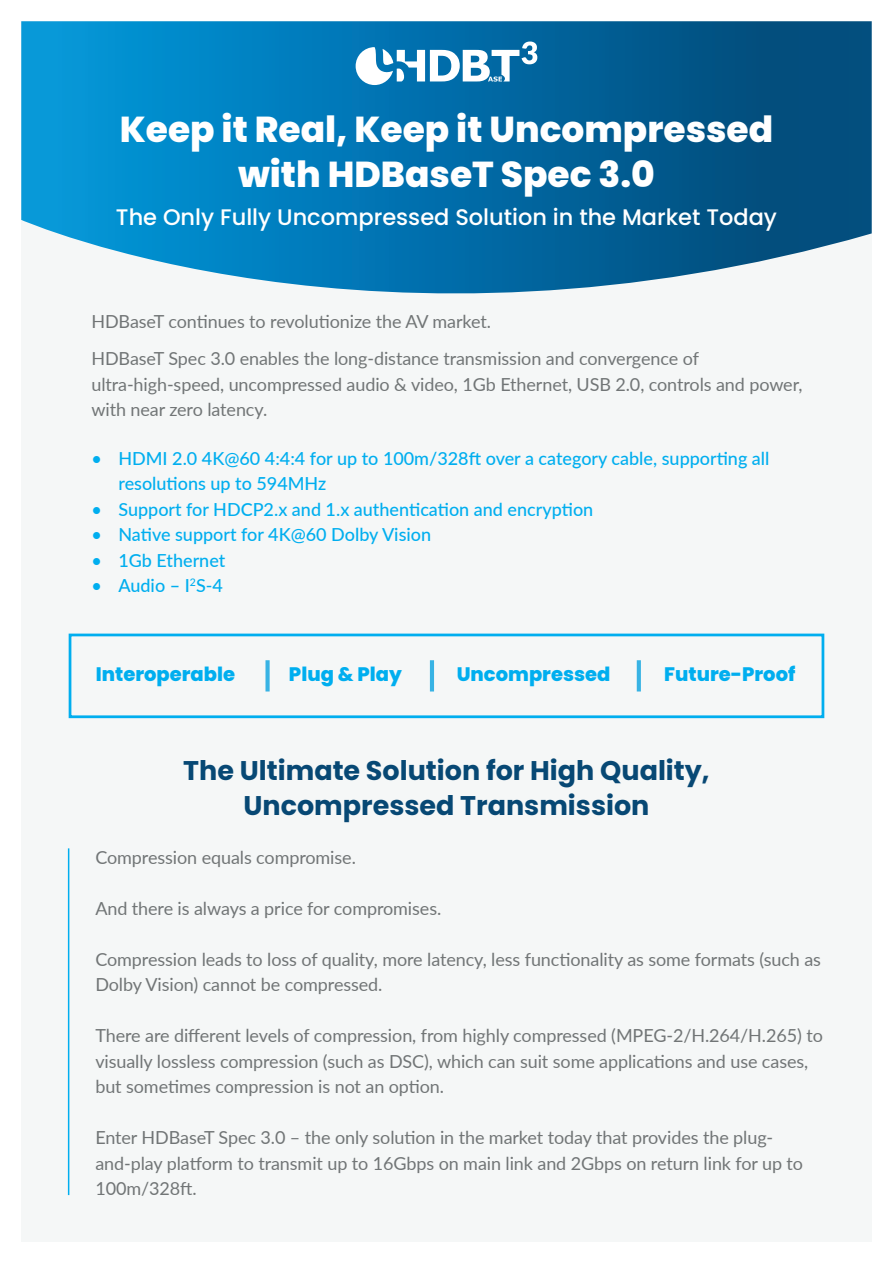
<style>
.page{position:relative;width:893px;height:1263px;background:#fff}
.page>*{position:absolute;margin:0;border:0;box-sizing:border-box;transform-origin:0 0}
.t1{font:800 36px/45px "Poppins";color:#fff;text-align:center}
.t2{font:700 27px/34.5px "Poppins";color:#074874;text-align:center}
.t3{font:500 22.5px "Poppins";color:#fff}
.t4{font:800 19.5px "Poppins";color:#00aeef}
.t5{font:18px/25.5px "Lato";letter-spacing:-.005em;color:#717576}
.t6{font:500 18px/25.5px "Lato";color:#00aeef}
</style>
<div class="page">
<div style="left:21px;top:21px;width:851px;height:1221px;background:#f5f7f7"></div>
<svg style="left:21px;top:21px;width:851px;height:273px;background:#167aaf"></svg>
<div style="left:265px;top:660px;width:5px;height:31px;background:#38b3e4"></div>
<hr style="left:430px;top:660px;width:4px;height:31px;background:#38b3e4">
<svg style="left:637px;top:660px;width:4px;height:31px"></svg>
<div style="left:69px;top:634px;width:755px;height:84px;border:3px solid #00aeef"></div>
<hr style="left:68px;top:848px;width:1px;height:347px;background:#00aeef">
<svg style="left:356px;top:42px;width:181px;height:43px"></svg>
<h1 class="t1" style="left:120px;top:107px;width:655px">Keep it Real, Keep it Uncompressed with HDBaseT Spec 3.0</h1>
<p class="t3" style="left:116px;top:204px;width:662px">The Only Fully Uncompressed Solution in the Market Today</p>
<p class="t5" style="left:91px;top:302px;width:609px;line-height:37.5px">HDBaseT continues to revolutionize the AV market.<br>HDBaseT Spec 3.0 enables the long-distance transmission and convergence of</p>
<p class="t5" style="left:91px;top:371px;width:713px">ultra-high-speed, uncompressed audio &amp; video 1, Gb Ethernet, USB 2.0, controls and power, with near zero latency.</p>
<p class="t6" style="left:118px;top:445px;width:653px">HDMI 2.0 K4 @60 4:4:4 for up to 100m/328ft over a category cable, supporting all</p>
<p class="t6" style="left:91px;top:445px;width:12px">•</p>
<p class="t6" style="left:91px;top:496px;width:12px">•</p>
<p class="t6" style="left:118px;top:470px;width:476px">resolutions up to 594MHz<br>Support for HDCP2.x and 1.x authentication and encryption</p>
<p class="t6" style="left:91px;top:521px;width:12px">•</p>
<p class="t6" style="left:118px;top:521px;width:314px">Native support for K4 @60 Dolby Vision</p>
<p class="t6" style="left:91px;top:547px;width:12px">•</p>
<p class="t6" style="left:118px;top:547px;width:108px">1Gb Ethernet</p>
<p class="t6" style="left:91px;top:572px;width:12px">•</p>
<p class="t6" style="left:118px;top:572px;width:106px">Audio – S<sup>2</sup> I -4</p>
<p class="t4" style="left:96px;top:662px;width:141px">Interoperable</p>
<p class="t4" style="left:289px;top:662px;width:114px">Plug &amp; Play</p>
<p class="t4" style="left:457px;top:662px;width:155px">Uncompressed</p>
<p class="t4" style="left:664px;top:662px;width:133px">Future-Proof</p>
<h2 class="t2" style="left:183px;top:754px;width:528px">The Ultimate Solution for High Quality,<br>Uncompressed Transmission</h2>
<p class="t5" style="left:95px;top:843px;width:262px">Compression equals compromise.</p>
<p class="t5" style="left:95px;top:894px;width:347px">And there is always a price for compromises.</p>
<p class="t5" style="left:95px;top:945px;width:727px">Compression leads to loss of quality, more latency, less functionality as some formats (such as<br>Dolby Vision) cannot be compressed.</p>
<p class="t5" style="left:95px;top:1022px;width:729px">There are different levels of compression, from highly compressed (MPEG-2/H.264/H.265) to visually lossless compression (such as DSC ,) which can suit some applications and use cases, but sometimes compression is not an option.</p>
<p class="t5" style="left:95px;top:1124px;width:679px">Enter HDBaseT Spec 3.0 – the only solution in the market today that provides the plug-</p>
<p class="t5" style="left:95px;top:1175px;width:103px">100m/328ft.</p>
<p class="t5" style="left:95px;top:1149px;width:709px">and-play platform to transmit up to 16Gbps on main link and 2Gbps on return link for up to</p>
</div>
